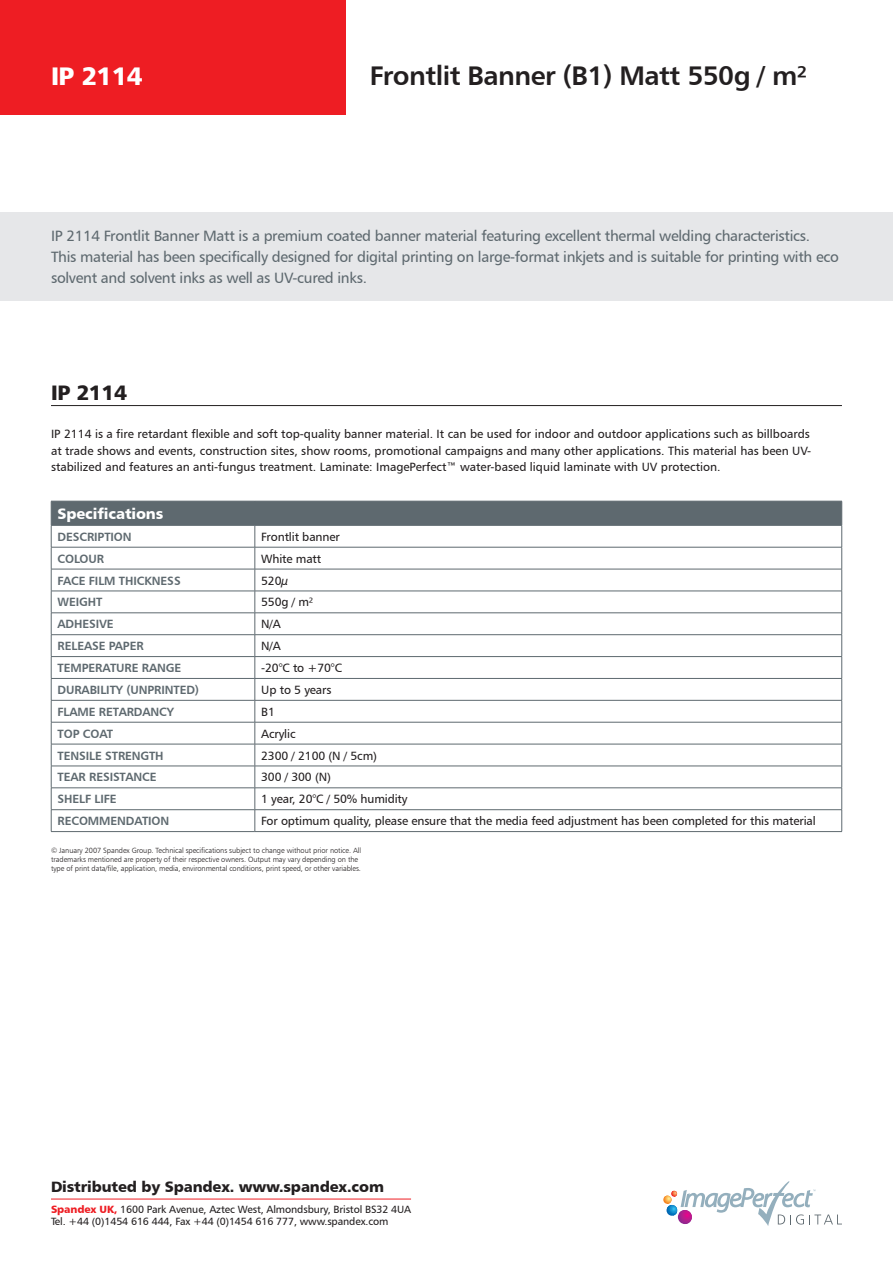
<style>
.page{position:relative;width:893px;height:1263px;background:#fff}
.page>*{position:absolute;margin:0;border:0;box-sizing:border-box;transform-origin:0 0}
.Slogan{font:27px "Humanist 777 BT Bold B";letter-spacing:-.02em;color:#231f20}
.Product_Name{font:25.5px "Humanist 777 BT Black B";letter-spacing:-.02em;color:#fff}
.Bullets{font:21px "Humanist 777 BT Black B";letter-spacing:-.015em;color:#231f20}
.Intro{font:15px/21px "Humanist 777 BT Roman B";letter-spacing:-.02em;color:#5e696f}
.Call_to_Action{font:15px "Humanist 777 BT Black B";letter-spacing:-.01em;color:#231f20}
.Table_Product_Names{font:15px "Humanist 777 BT Black B";letter-spacing:-.01em;color:#fff}
.PG_Body{font:12px/16.5px "Humanist 777 BT Roman B";color:#231f20;text-align:justify}
.Table_Specs{font:12px "Humanist 777 BT Roman B";letter-spacing:-.01em;color:#231f20}
.Table_Headers{font:12px "Humanist 777 BT Bold B";letter-spacing:-.01em;color:#5e696f}
.t1{font:10.5px/12px "Humanist 777 BT Roman B";letter-spacing:-.01em;color:#231f20}
.Copyright{font:7.5px/9px "Humanist 777 BT Light B";letter-spacing:-.01em;color:#231f20}
.s1{font-family:"Humanist 777 BT Black B";color:#ee1d23}
</style>
<div class="page">
<div style="left:0;top:213px;width:893px;height:88px;background:#e6e7e9"></div>
<div style="left:0;top:0;width:346px;height:115px;background:#ee1d23"></div>
<svg style="left:663px;top:1181px;width:179px;height:45px"></svg>
<hr style="left:51px;top:1199px;width:360px;height:1px;background:#ee1d23">
<hr style="left:51px;top:831px;width:204px;height:1px;background:#5e696f">
<hr style="left:255px;top:831px;width:587px;height:1px;background:#5e696f">
<svg style="left:51px;top:501px;width:791px;height:330px"></svg>
<hr style="left:51px;top:525px;width:204px;height:1px;background:#5e696f">
<hr style="left:255px;top:525px;width:587px;height:1px;background:#5e696f">
<hr style="left:51px;top:405px;width:791px;height:1px;background:#231f20">
<p class="Product_Name" style="left:51px;top:60px;width:93px">IP 2114</p>
<p class="Slogan" style="left:370px;top:59px;width:439px">FRONTLIT BANNER (B1) MATT 550G / M²</p>
<p class="Intro" style="left:51px;top:225px;width:789px">IP 2114 Frontlit Banner Matt is a premium coated banner material featuring excellent thermal welding characteristics.<br>This material has been specifically designed for digital printing on large-format inkjets and is suitable for printing with eco solvent and solvent inks as well as UV-cured inks.</p>
<p class="Bullets" style="left:51px;top:379px;width:78px">IP 2114</p>
<p class="PG_Body" style="left:51px;top:426px;width:762px">IP 2114 is a fire retardant flexible and soft top-quality banner material. It can be used for indoor and outdoor applications such as billboards at trade shows and events, construction sites, show rooms, promotional campaigns and many other applications. This material has been UV&shy;stabilized and features an anti-fungus treatment. Laminate: ImagePerfect™ water-based liquid laminate with UV protection.</p>
<p class="Table_Product_Names" style="left:58px;top:504px;width:107px">Specifications</p>
<p class="Table_Headers" style="left:58px;top:529px;width:76px">DESCRIPTION</p>
<p class="Table_Specs" style="left:261px;top:529px;width:80px">Frontlit banner</p>
<p class="Table_Headers" style="left:58px;top:551px;width:48px">COLOUR</p>
<p class="Table_Specs" style="left:261px;top:551px;width:62px">White matt</p>
<p class="Table_Headers" style="left:58px;top:573px;width:125px">FACE FILM THICKNESS</p>
<p class="Table_Specs" style="left:261px;top:573px;width:29px">520µ</p>
<p class="Table_Headers" style="left:58px;top:595px;width:46px">WEIGHT</p>
<p class="Table_Specs" style="left:261px;top:595px;width:54px">550g / m²</p>
<p class="Table_Headers" style="left:58px;top:616px;width:58px">ADHESIVE</p>
<p class="Table_Specs" style="left:261px;top:617px;width:21px">N/A</p>
<p class="Table_Headers" style="left:58px;top:638px;width:88px">RELEASE PAPER</p>
<p class="Table_Specs" style="left:261px;top:638px;width:21px">N/A</p>
<p class="Table_Headers" style="left:58px;top:660px;width:125px">TEMPERATURE RANGE</p>
<p class="Table_Specs" style="left:261px;top:660px;width:82px">-20°C to +70°C</p>
<p class="Table_Headers" style="left:58px;top:682px;width:143px">DURABILITY (UNPRINTED)</p>
<p class="Table_Specs" style="left:261px;top:682px;width:72px">Up to 5 years</p>
<p class="Table_Headers" style="left:58px;top:704px;width:118px">FLAME RETARDANCY</p>
<p class="Table_Specs" style="left:261px;top:704px;width:15px">B1</p>
<p class="Table_Headers" style="left:58px;top:726px;width:57px">TOP COAT</p>
<p class="Table_Specs" style="left:261px;top:726px;width:36px">Acrylic</p>
<p class="Table_Headers" style="left:58px;top:748px;width:108px">TENSILE STRENGTH</p>
<p class="Table_Specs" style="left:261px;top:748px;width:117px">2300 / 2100 (N / 5cm)</p>
<p class="Table_Headers" style="left:58px;top:770px;width:100px">TEAR RESISTANCE</p>
<p class="Table_Specs" style="left:261px;top:770px;width:71px">300 / 300 (N)</p>
<p class="Table_Headers" style="left:58px;top:791px;width:61px">SHELF LIFE</p>
<p class="Table_Specs" style="left:261px;top:792px;width:148px">1 year, 20°C / 50% humidity</p>
<p class="Table_Headers" style="left:58px;top:813px;width:113px">RECOMMENDATION</p>
<p class="Table_Specs" style="left:261px;top:813px;width:556px">For optimum quality, please ensure that the media feed adjustment has been completed for this material</p>
<p class="Copyright" style="left:51px;top:845px;width:312px">© January 2007 Spandex Group. Technical specifications subject to change without prior notice. All trademarks mentioned are property of their respective owners. Output may vary depending on the type of print data/file, application, media, environmental conditions, print speed, or other variables.</p>
<p class="Call_to_Action" style="left:51px;top:1177px;width:334px">Distributed by Spandex. www.spandex.com</p>
<p class="t1" style="left:51px;top:1203px;width:362px"><span class="s1">Spandex UK,</span> 1600 Park Avenue, Aztec West, Almondsbury, Bristol BS32 4UA<br>Tel. +44 (0)1454 616 444, Fax +44 (0)1454 616 777, www.spandex.com</p>
</div>
